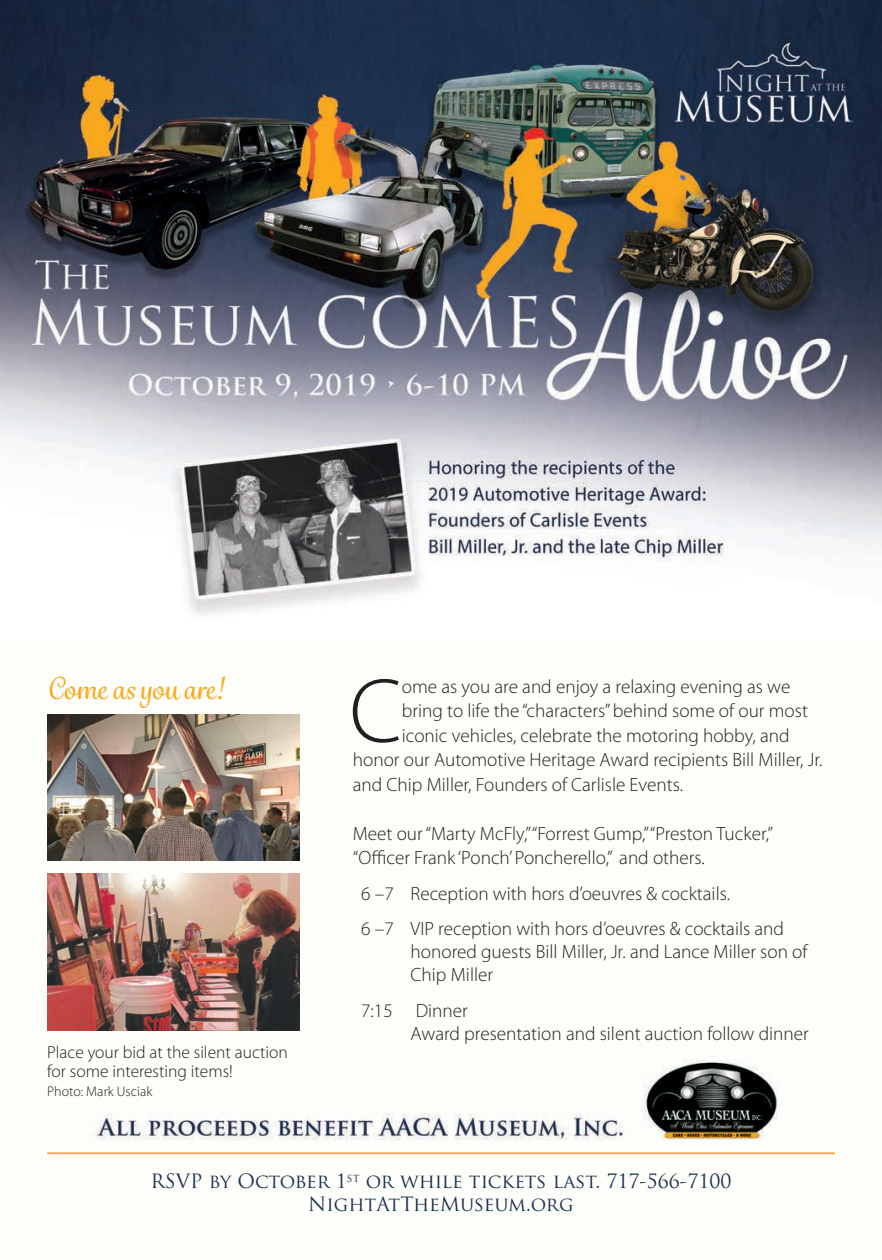
<style>
.page{position:relative;width:882px;height:1260px;background:#fff}
.page>*{position:absolute;margin:0;border:0;box-sizing:border-box;transform-origin:0 0}
.t1{font:300 91.88px "Myriad Pro";color:#231f20}
.t2{font:500 29.4px "Grafolita Script";color:#f9a91b}
.t3{font:300 19.25px/23.1px "Myriad Pro";color:#231f20}
.t4{font:19.25px "Trajan Pro";color:#1c314d}
.t5{font:300 17.5px/19.2px "Myriad Pro";color:#231f20}
.t6{font:300 14px "Myriad Pro";color:#231f20}
</style>
<div class="page">
<img style="left:0;top:0;width:882px;height:1155px">
<hr style="left:47px;top:1152px;width:788px;height:2px;background:#f9a91b">
<img style="left:47px;top:715px;width:252px;height:145px">
<img style="left:47px;top:874px;width:252px;height:157px">
<p class="t2" style="left:48px;top:670px;width:178px">Come as you are!</p>
<p class="t5" style="left:47px;top:1043px;width:242px">Place your bid at the silent auction for some interesting items!</p>
<p class="t6" style="left:47px;top:1084px;width:107px">Photo: Mark Usciak</p>
<p class="t1" style="left:349px;top:661px;width:54px">C</p>
<p class="t3" style="left:402px;top:675px;width:390px">ome as you are and enjoy a relaxing evening as we</p>
<p class="t3" style="left:402px;top:700px;width:408px">bring to life the “characters” behind some of our most</p>
<p class="t3" style="left:402px;top:724px;width:389px">iconic vehicles, celebrate the motoring hobby, and</p>
<p class="t3" style="left:353px;top:749px;width:471px">honor our Automotive Heritage Award recipients Bill Miller, Jr.</p>
<p class="t3" style="left:353px;top:773px;width:332px">and Chip Miller, Founders of Carlisle Events.</p>
<p class="t3" style="left:353px;top:821px;width:422px;line-height:24.5px">Meet our “Marty McFly,” “Forrest Gump,” “Preston Tucker,” “Officer Frank ‘Ponch’ Poncherello,” and others.</p>
<p class="t3" style="left:361px;top:882px;width:370px">6 –7 Reception with hors d’oeuvres &amp; cocktails.</p>
<p class="t3" style="left:411px;top:917px;width:398px;text-indent:-49px">6 –7 VIP reception with hors d’oeuvres &amp; cocktails and honored guests Bill Miller, Jr. and Lance Miller son of<br>Chip Miller</p>
<p class="t3" style="left:361px;top:999px;width:108px">7:15 Dinner</p>
<p class="t3" style="left:411px;top:1022px;width:400px">Award presentation and silent auction follow dinner</p>
<p class="t4" style="left:151px;top:1169px;width:582px">RSVP by October 1<sup>st</sup> or while tickets last. 717-566-7100</p>
<p class="t4" style="left:308px;top:1192px;width:267px">NightAtTheMuseum.org</p>
</div>
